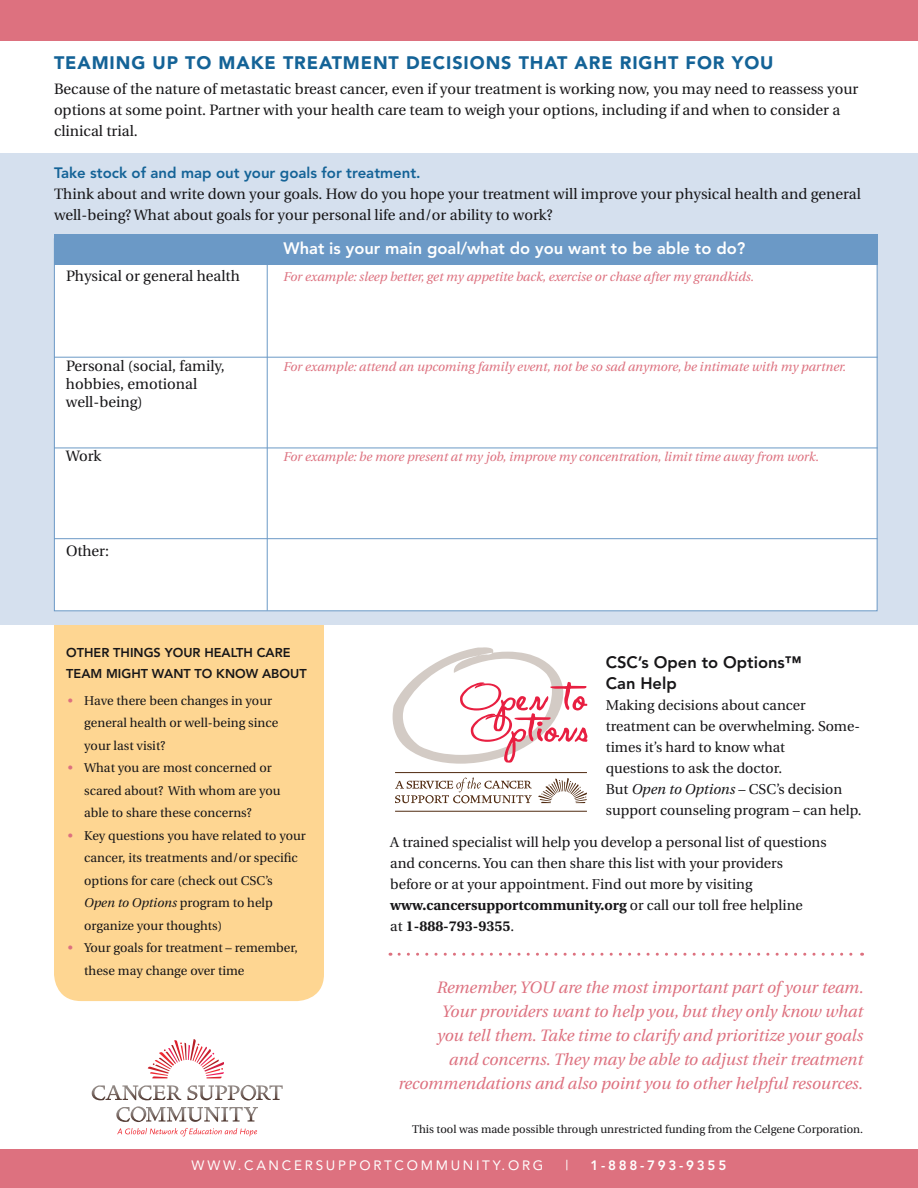
<style>
.page{position:relative;width:918px;height:1188px;background:#fff}
.page>*{position:absolute;margin:0;border:0;box-sizing:border-box;transform-origin:0 0}
.t1{font:900 18px "Avenir";letter-spacing:.05em;color:#146397}
.t2{font:italic 16.5px/24px "Utopia";color:#dd717f;text-align:right}
.t3{font:800 16.5px "Avenir";color:#fff}
.t4{font:800 16.5px/21px "Avenir";color:#171618}
.t5{font:15px/21px "Utopia";color:#171618}
.t6{font:800 15px "Avenir";color:#146397}
.t7{font:14.25px/21px "Utopia";color:#171618}
.t8{font:13.5px "Avenir";letter-spacing:.2em;color:#fff}
.t9{font:800 13.5px "Avenir";letter-spacing:.2em;color:#fff}
.t10{font:12.75px/22.5px "Utopia";color:#171618}
.t11{font:italic 12.75px "Utopia";color:#dd717f}
.t12{font:800 12.75px/21px "Avenir";color:#171618}
.t13{font:11.25px "Utopia";color:#171618}
.s1{color:#dd717f}
.s2{font-style:italic}
.s3{font-weight:700}
</style>
<div class="page">
<div style="left:54px;top:584px;width:270px;height:417px;background:#fed692;border-radius:27px"></div>
<div style="left:0;top:153px;width:918px;height:471px;background:#d5e0ee"></div>
<div style="left:54px;top:238px;width:824px;height:373px;background:#fff;border:1px solid #6b99c6"></div>
<div style="left:54px;top:234px;width:824px;height:31px;background:#6b99c6"></div>
<hr style="left:267px;top:244px;width:1px;height:367px;background:#6b99c6">
<hr style="left:54px;top:357px;width:824px;height:1px;background:#6b99c6">
<hr style="left:54px;top:448px;width:824px;height:1px;background:#6b99c6">
<hr style="left:54px;top:538px;width:824px;height:1px;background:#6b99c6">
<div style="left:0;top:0;width:918px;height:40px;background:#dd717f"></div>
<div style="left:0;top:1149px;width:918px;height:39px;background:#dd717f"></div>
<svg style="left:105px;top:1085px;width:178px;height:37px"></svg>
<svg style="left:148px;top:1039px;width:76px;height:39px"></svg>
<svg style="left:117px;top:1128px;width:140px;height:8px"></svg>
<svg style="left:393px;top:647px;width:194px;height:117px"></svg>
<hr style="left:395px;top:772px;width:192px;height:1px;background:#502a10">
<hr style="left:395px;top:811px;width:192px;height:1px;background:#502a10">
<svg style="left:538px;top:778px;width:49px;height:25px"></svg>
<svg style="left:395px;top:778px;width:137px;height:25px"></svg>
<svg style="left:399px;top:953px;width:464px;height:3px"></svg>
<p class="t1" style="left:54px;top:51px;width:721px">TEAMING UP TO MAKE TREATMENT DECISIONS THAT ARE RIGHT FOR YOU</p>
<p class="t5" style="left:54px;top:79px;width:806px">Because of the nature of metastatic breast cancer, even if your treatment is working now, you may need to reassess your options at some point. Partner with your health care team to weigh your options, including if and when to consider a clinical trial.</p>
<p class="t6" style="left:54px;top:164px;width:368px">Take stock of and map out your goals for treatment.</p>
<p class="t5" style="left:54px;top:184px;width:808px">Think about and write down your goals. How do you hope your treatment will improve your physical health and general well-being? What about goals for your personal life and/or ability to work?</p>
<p class="t3" style="left:284px;top:239px;width:463px">What is your main goal/what do you want to be able to do?</p>
<p class="t5" style="left:66px;top:266px;width:175px">Physical or general health</p>
<p class="t11" style="left:283px;top:270px;width:472px">For example: sleep better, get my appetite back, exercise or chase after my grandkids.</p>
<p class="t5" style="left:66px;top:356px;width:160px">Personal (social, family,</p>
<p class="t11" style="left:283px;top:360px;width:564px">For example: attend an upcoming family event, not be so sad anymore, be intimate with my partner.</p>
<p class="t5" style="left:66px;top:376px;width:133px;line-height:18px">hobbies, emotional well-being)</p>
<p class="t5" style="left:66px;top:446px;width:37px">Work</p>
<p class="t11" style="left:283px;top:450px;width:537px">For example: be more present at my job, improve my concentration, limit time away from work.</p>
<p class="t5" style="left:66px;top:541px;width:45px">Other:</p>
<p class="t12" style="left:66px;top:642px;width:242px">OTHER THINGS YOUR HEALTH CARE<br>TEAM MIGHT WANT TO KNOW ABOUT</p>
<p class="t10" style="left:84px;top:690px;width:195px;text-indent:-16px"><span class="s1">•</span> Have there been changes in your general health or well-being since your last visit?</p>
<p class="t10" style="left:84px;top:757px;width:198px;text-indent:-16px"><span class="s1">•</span> What you are most concerned or scared about? With whom are you able to share these concerns?</p>
<p class="t10" style="left:84px;top:825px;width:223px;text-indent:-16px"><span class="s1">•</span> Key questions you have related to your cancer, its treatments and/or specific options for care (check out CSC’s <span class="s2">Open to Options</span> program to help organize your thoughts)</p>
<p class="t10" style="left:84px;top:937px;width:215px;text-indent:-16px"><span class="s1">•</span> Your goals for treatment – remember, these may change over time</p>
<p class="t4" style="left:606px;top:652px;width:197px">CSC’s Open to Options™<br>Can Help</p>
<p class="t7" style="left:606px;top:695px;width:257px">Making decisions about cancer treatment can be overwhelming. Some&shy;times it’s hard to know what<br>questions to ask the doctor.<br>But <span class="s2">Open to Options</span> – CSC’s decision support counseling program – can help.</p>
<p class="t7" style="left:390px;top:832px;width:438px">A trained specialist will help you develop a personal list of questions and concerns. You can then share this list with your providers before or at your appointment. Find out more by visiting <span class="s3">www.cancersupportcommunity.org</span> or call our toll free helpline<br>at <span class="s3">1-888-793-9355</span>.</p>
<p class="t2" style="left:398px;top:976px;width:467px">Remember, YOU are the most important part of your team.<br>Your providers want to help you, but they only know what<br>you tell them. Take time to clarify and prioritize your goals<br>and concerns. They may be able to adjust their treatment recommendations and also point you to other helpful resources.</p>
<p class="t13" style="left:412px;top:1123px;width:453px">This tool was made possible through unrestricted funding from the Celgene Corporation.</p>
<p class="t8" style="left:192px;top:1157px;width:353px">WWW.CANCERSUPPORTCOMMUNITY.ORG</p>
<p class="t8" style="left:566px;top:1157px;width:4px">|</p>
<p class="t9" style="left:591px;top:1157px;width:137px">1-888-793-9355</p>
</div>
